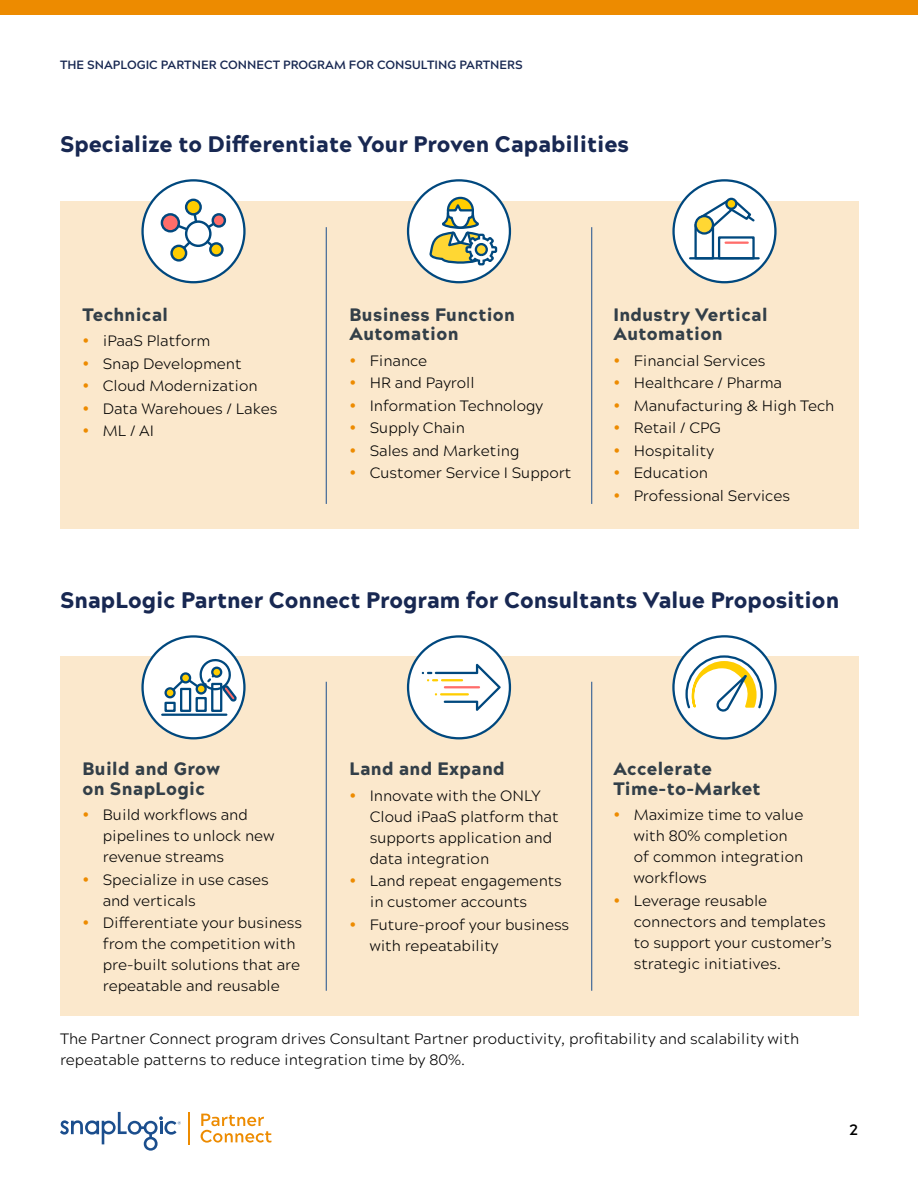
<style>
.page{position:relative;width:918px;height:1188px;background:#fff}
.page>*{position:absolute;margin:0;border:0;box-sizing:border-box;transform-origin:0 0}
.t1{font:900 22.5px "Acherus Grotesque";color:#182852}
.t2{font:900 18px/19.5px "Acherus Grotesque";letter-spacing:.02em;color:#333f48}
.t3{font:300 15px/21px "Acherus Grotesque";color:#000}
.t4{font:700 15px "Acherus Grotesque";color:#000}
.t5{font:700 12px "Acherus Grotesque";color:#182852}
</style>
<div class="page">
<div style="left:0;top:0;width:918px;height:15px;background:#ed8b00"></div>
<svg style="left:201px;top:1114px;width:71px;height:29px"></svg>
<hr style="left:188px;top:1112px;width:2px;height:32px;background:#ed8b00">
<svg style="left:60px;top:1112px;width:121px;height:39px"></svg>
<div style="left:60px;top:201px;width:798px;height:328px;background:#fbe8cc"></div>
<div style="left:60px;top:656px;width:798px;height:360px;background:#fbe8cc"></div>
<hr style="left:326px;top:227px;width:1px;height:277px;background:#1b4e8d">
<hr style="left:326px;top:682px;width:1px;height:309px;background:#1b4e8d">
<hr style="left:591px;top:227px;width:1px;height:277px;background:#1b4e8d">
<hr style="left:591px;top:682px;width:1px;height:309px;background:#1b4e8d">
<svg style="left:141px;top:179px;width:105px;height:104px"></svg>
<svg style="left:407px;top:179px;width:104px;height:104px"></svg>
<svg style="left:672px;top:179px;width:105px;height:104px"></svg>
<div style="left:719px;top:237px;width:35px;height:21px;background:#fff"></div>
<div style="left:718px;top:236px;width:37px;height:23px;border:2px solid #00487e"></div>
<hr style="left:726px;top:242px;width:22px;height:2px;background:#ff6d6a">
<hr style="left:690px;top:257px;width:69px;height:2px;background:#00487e">
<svg style="left:407px;top:635px;width:104px;height:104px"></svg>
<svg style="left:141px;top:635px;width:105px;height:104px"></svg>
<svg style="left:672px;top:635px;width:105px;height:105px"></svg>
<p class="t5" style="left:60px;top:54px;width:464px">THE SNAPLOGIC PARTNER CONNECT PROGRAM FOR CONSULTING PARTNERS</p>
<h1 class="t1" style="left:60px;top:124px;width:571px">Specialize to Differentiate Your Proven Capabilities</h1>
<p class="t2" style="left:82px;top:304px;width:87px">Technical</p>
<p class="t3" style="left:103px;top:329px;width:176px;line-height:22.5px">iPaaS Platform<br>Snap Development<br>Cloud Modernization<br>Data Warehoues / Lakes<br>ML / AI</p>
<p class="t2" style="left:350px;top:304px;width:167px">Business Function<br>Automation</p>
<p class="t3" style="left:370px;top:348px;width:203px;line-height:22.5px">Finance<br>HR and Payroll<br>Information Technology<br>Supply Chain<br>Sales and Marketing<br>Customer Service I Support</p>
<p class="t2" style="left:614px;top:304px;width:155px">Industry Vertical<br>Automation</p>
<p class="t3" style="left:634px;top:348px;width:202px;line-height:22.5px">Financial Services<br>Healthcare / Pharma<br>Manufacturing &amp; High Tech<br>Retail / CPG<br>Hospitality<br>Education<br>Professional Services</p>
<h1 class="t1" style="left:60px;top:581px;width:781px">SnapLogic Partner Connect Program for Consultants Value Proposition</h1>
<p class="t2" style="left:82px;top:758px;width:139px">Build and Grow on SnapLogic</p>
<p class="t3" style="left:103px;top:804px;width:173px">Build workflows and pipelines to unlock new revenue streams</p>
<p class="t3" style="left:103px;top:868px;width:168px">Specialize in use cases and verticals</p>
<p class="t3" style="left:103px;top:912px;width:201px">Differentiate your business from the competition with pre-built solutions that are repeatable and reusable</p>
<p class="t2" style="left:350px;top:758px;width:157px">Land and Expand</p>
<p class="t3" style="left:370px;top:784px;width:190px">Innovate with the ONLY<br>Cloud iPaaS platform that supports application and data integration</p>
<p class="t3" style="left:370px;top:870px;width:194px">Land repeat engagements in customer accounts</p>
<p class="t3" style="left:370px;top:913px;width:201px">Future-proof your business with repeatability</p>
<p class="t2" style="left:614px;top:758px;width:149px">Accelerate<br>Time-to-Market</p>
<p class="t3" style="left:634px;top:804px;width:171px">Maximize time to value with 80% completion of common integration workflows</p>
<p class="t3" style="left:634px;top:889px;width:200px">Leverage reusable connectors and templates to support your customer’s strategic initiatives.</p>
<p class="t3" style="left:60px;top:1027px;width:741px">The Partner Connect program drives Consultant Partner productivity, profitability and scalability with repeatable patterns to reduce integration time by 80%.</p>
<p class="t4" style="left:850px;top:1117px;width:10px">2</p>
</div>
